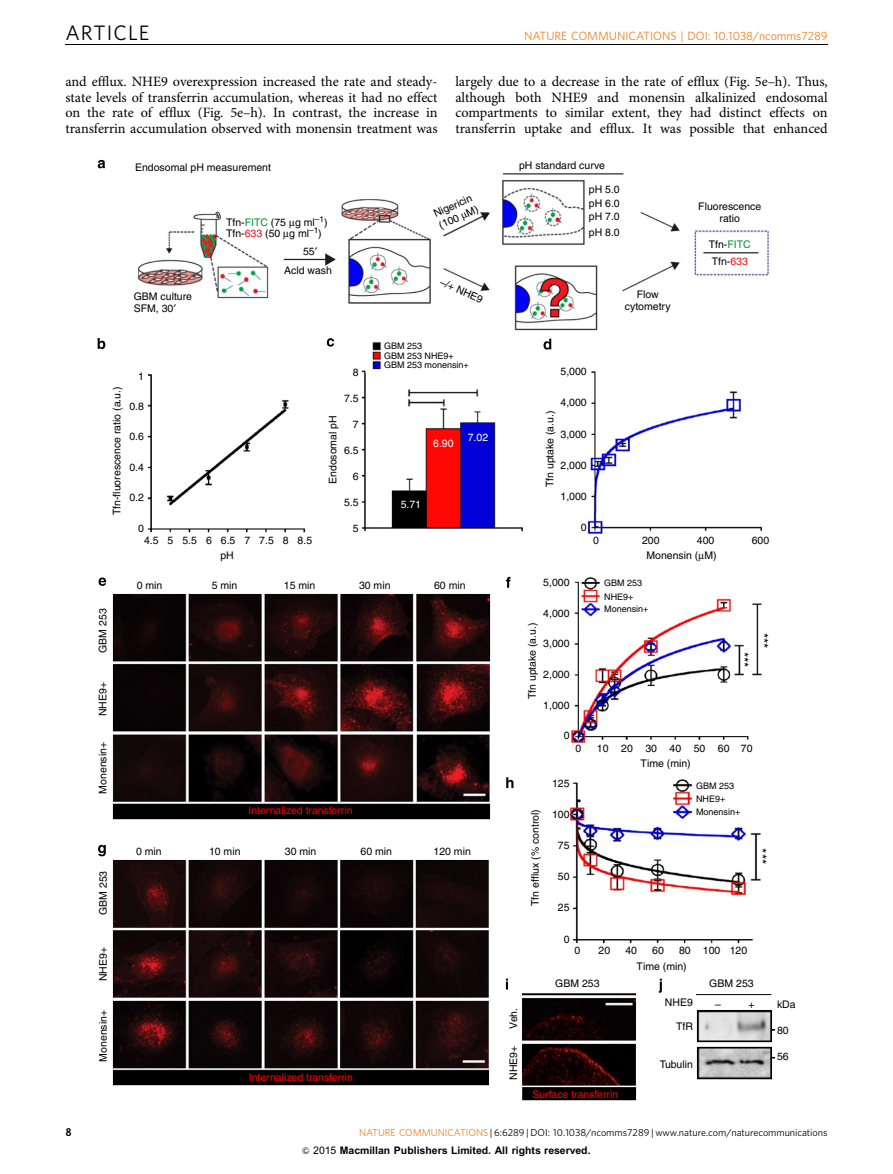
<style>
.page{position:relative;width:893px;height:1174px;background:#fff}
.page>*{position:absolute;margin:0;border:0;box-sizing:border-box;transform-origin:0 0}
.t1{font:20.85px "Adv O Tea 1 a 7398";letter-spacing:.055em;color:#000}
.t2{font:14.25px/15.8px "Adv OT1 ef 757 c 0";color:#000;text-align:justify}
.t3{font:13.5px "Helvetica";color:#000}
.t4{font:12px "Adv O Tea 1 a 7398";color:#f1801f}
.t5{font:10.8px "Adv T Tda 6 f 6 cb 8.B";color:#000}
.t6{font:10.5px/12.6px "Helvetica";color:#000}
.t7{font:10.5px "Helvetica";color:#f00}
.t8{font:10.5px "Adv PAD35";color:#000}
.t9{font:10.5px "Helvetica";color:#fff}
.t10{font:10.05px "Adv O Tea 1 a 7398";color:#000}
.t11{font:9px/9.6px "Helvetica";color:#000}
.s1{color:#009432}
.s2{color:#eb0e17}
.s3{color:#f1801f}
.s4{font-family:"Adv TA42"}
.s5{font-family:"Adv PAD33"}
</style>
<div class="page">
<img style="left:138px;top:173px;width:631px;height:157px">
<img style="left:147px;top:374px;width:158px;height:158px">
<img style="left:361px;top:342px;width:162px;height:190px">
<img style="left:112px;top:593px;width:378px;height:226px">
<img style="left:112px;top:859px;width:378px;height:226px">
<img style="left:570px;top:577px;width:192px;height:166px">
<img style="left:570px;top:779px;width:191px;height:164px">
<img style="left:522px;top:993px;width:114px;height:107px">
<img style="left:696px;top:1010px;width:79px;height:69px">
<img style="left:587px;top:371px;width:175px;height:163px">
<hr style="left:696px;top:994px;width:75px;height:1px;background:#000">
<svg style="left:98px;top:160px;width:7px;height:8px"></svg>
<svg style="left:98px;top:338px;width:7px;height:11px"></svg>
<svg style="left:327px;top:338px;width:7px;height:8px"></svg>
<svg style="left:543px;top:339px;width:8px;height:10px"></svg>
<svg style="left:99px;top:577px;width:7px;height:9px"></svg>
<svg style="left:506px;top:577px;width:5px;height:11px"></svg>
<svg style="left:98px;top:845px;width:8px;height:11px"></svg>
<svg style="left:506px;top:777px;width:7px;height:11px"></svg>
<svg style="left:506px;top:978px;width:2px;height:11px"></svg>
<svg style="left:659px;top:978px;width:3px;height:14px"></svg>
<hr style="left:65px;top:44px;width:763px;height:1px;background:#000">
<svg style="left:283px;top:220px;width:12px;height:19px"></svg>
<svg style="left:461px;top:212px;width:8px;height:9px"></svg>
<h1 class="t1" style="left:65px;top:25px;width:85px">ARTICLE</h1>
<p class="t4" style="left:524px;top:32px;width:305px">NATURE COMMUNICATIONS | DOI: 10.1038/ncomms7289</p>
<p class="t2" style="left:65px;top:75px;width:374px">and efflux. NHE9 overexpression increased the rate and steady&shy;state levels of transferrin accumulation, whereas it had no effect on the rate of efflux (Fig. 5e–h). In contrast, the increase in transferrin accumulation observed with monensin treatment was</p>
<p class="t2" style="left:455px;top:75px;width:374px">largely due to a decrease in the rate of efflux (Fig. 5e–h). Thus, although both NHE9 and monensin alkalinized endosomal compartments to similar extent, they had distinct effects on transferrin uptake and efflux. It was possible that enhanced</p>
<p class="t6" style="left:135px;top:162px;width:137px">Endosomal pH measurement</p>
<p class="t6" style="left:519px;top:160px;width:87px">pH standard curve</p>
<p class="t6" style="left:589px;top:184px;width:32px">pH 5.0</p>
<p class="t6" style="left:432px;top:209px;width:44px;rotate:-24deg">Nigericin (100 M)</p>
<p class="t6" style="left:589px;top:197px;width:32px">pH 6.0 pH 7.0</p>
<p class="t6" style="left:589px;top:227px;width:32px">pH 8.0</p>
<p class="t6" style="left:698px;top:201px;width:65px;text-align:center">Fluorescence ratio</p>
<p class="t6" style="left:226px;top:217px;width:103px;line-height:11.6px">Tfn-<span class="s1">FITC</span> (75 g ml<sup>–1</sup>)<br>Tfn-<span class="s2">633</span> (50 g ml<sup>–1</sup>)</p>
<p class="t6" style="left:709px;top:237px;width:43px;line-height:16.6px">Tfn-<span class="s1">FITC<br></span>Tfn-<span class="s2">633</span></p>
<p class="t6" style="left:284px;top:243px;width:49px;line-height:19.2px;text-align:center">55<br>Acld wash</p>
<p class="t6" style="left:134px;top:290px;width:60px">GBM culture<br>SFM, 30</p>
<p class="t6" style="left:443px;top:276px;width:47px;rotate:24deg">–/+ NHE9</p>
<p class="t6" style="left:625px;top:289px;width:47px;text-align:center">Flow cytometry</p>
<p class="t6" style="left:138px;top:370px;width:7px">1</p>
<p class="t6" style="left:353px;top:367px;width:7px">8</p>
<p class="t11" style="left:384px;top:341px;width:86px">GBM 253<br>GBM 253 NHE9+<br>GBM 253 monensin+</p>
<p class="t6" style="left:560px;top:366px;width:28px">5,000</p>
<p class="t6" style="left:111px;top:515px;width:130px;rotate:-90deg">Tfn-fluorescence ratio (a.u.)</p>
<p class="t6" style="left:129px;top:401px;width:16px">0.8</p>
<p class="t6" style="left:129px;top:431px;width:16px">0.6</p>
<p class="t6" style="left:129px;top:462px;width:16px">0.4</p>
<p class="t6" style="left:129px;top:492px;width:16px">0.2</p>
<p class="t6" style="left:344px;top:393px;width:16px">7.5</p>
<p class="t6" style="left:328px;top:484px;width:70px;rotate:-90deg">Endosomal pH</p>
<p class="t6" style="left:353px;top:419px;width:7px">7</p>
<p class="t6" style="left:344px;top:445px;width:16px">6.5</p>
<p class="t6" style="left:353px;top:471px;width:7px">6</p>
<p class="t6" style="left:344px;top:497px;width:16px">5.5</p>
<p class="t9" style="left:433px;top:439px;width:22px">6.90</p>
<p class="t9" style="left:468px;top:434px;width:22px">7.02</p>
<p class="t9" style="left:401px;top:500px;width:22px">5.71</p>
<p class="t6" style="left:560px;top:397px;width:28px">4,000</p>
<p class="t6" style="left:544px;top:487px;width:78px;rotate:-90deg">Tfn uptake (a.u.)</p>
<p class="t6" style="left:560px;top:428px;width:28px">3,000</p>
<p class="t6" style="left:560px;top:460px;width:28px">2,000</p>
<p class="t6" style="left:560px;top:491px;width:28px">1,000</p>
<p class="t6" style="left:138px;top:523px;width:7px">0</p>
<p class="t6" style="left:353px;top:523px;width:7px">5</p>
<p class="t6" style="left:581px;top:522px;width:7px">0</p>
<p class="t6" style="left:97px;top:653px;width:46px;rotate:-90deg">GBM 253</p>
<p class="t6" style="left:97px;top:716px;width:36px;rotate:-90deg">NHE9+</p>
<p class="t6" style="left:283px;top:535px;width:31px">8 8.5</p>
<p class="t6" style="left:220px;top:534px;width:55px;line-height:14.7px;text-indent:-76px">4.5 5 5.5 6 6.5 7 7.5 pH</p>
<p class="t6" style="left:137px;top:580px;width:27px">0 min</p>
<p class="t6" style="left:212px;top:580px;width:27px">5 min</p>
<p class="t6" style="left:284px;top:580px;width:33px">15 min</p>
<p class="t6" style="left:359px;top:580px;width:33px">30 min</p>
<p class="t6" style="left:434px;top:580px;width:33px">60 min</p>
<p class="t6" style="left:543px;top:577px;width:28px">5,000</p>
<p class="t6" style="left:543px;top:607px;width:28px">4,000</p>
<p class="t6" style="left:543px;top:638px;width:28px">3,000</p>
<p class="t6" style="left:543px;top:669px;width:28px">2,000</p>
<p class="t6" style="left:543px;top:699px;width:28px">1,000</p>
<p class="t6" style="left:564px;top:730px;width:7px">0</p>
<p class="t6" style="left:527px;top:699px;width:78px;rotate:-90deg">Tfn uptake (a.u.)</p>
<p class="t6" style="left:593px;top:534px;width:7px">0</p>
<p class="t6" style="left:646px;top:533px;width:72px;line-height:15.5px;text-indent:-4px">200<br>Monensin ( M)</p>
<p class="t6" style="left:697px;top:534px;width:19px">400</p>
<p class="t11" style="left:604px;top:576px;width:40px;line-height:14.5px">GBM 253<br>NHE9+</p>
<p class="t11" style="left:604px;top:605px;width:46px">Monensin+</p>
<p class="t6" style="left:752px;top:534px;width:19px">600</p>
<p class="t3" style="left:748px;top:651px;width:17px;rotate:90deg">***</p>
<p class="t3" style="left:768px;top:632px;width:17px;rotate:90deg">***</p>
<p class="t6" style="left:97px;top:793px;width:53px;rotate:-90deg">Monensin+</p>
<p class="t6" style="left:98px;top:915px;width:46px;rotate:-90deg">GBM 253</p>
<p class="t6" style="left:136px;top:845px;width:27px">0 min</p>
<p class="t7" style="left:248px;top:806px;width:106px">Internalized transferrin</p>
<p class="t6" style="left:209px;top:845px;width:33px">10 min</p>
<p class="t6" style="left:285px;top:845px;width:33px">30 min</p>
<p class="t6" style="left:361px;top:845px;width:33px">60 min</p>
<p class="t6" style="left:433px;top:845px;width:39px">120 min</p>
<p class="t6" style="left:530px;top:906px;width:98px;rotate:-90deg">Tfn efflux (% control)</p>
<p class="t6" style="left:575px;top:743px;width:7px">0</p>
<p class="t6" style="left:641px;top:742px;width:52px;line-height:14.2px;text-indent:-44px">10 20 30 40<br>Time (min)</p>
<p class="t6" style="left:694px;top:743px;width:60px">50 60 70</p>
<p class="t6" style="left:552px;top:778px;width:19px">125</p>
<p class="t6" style="left:552px;top:809px;width:19px">100</p>
<p class="t6" style="left:558px;top:840px;width:13px">75</p>
<p class="t6" style="left:558px;top:871px;width:13px">50</p>
<p class="t6" style="left:558px;top:902px;width:13px">25</p>
<p class="t11" style="left:696px;top:780px;width:46px;line-height:13px">GBM 253<br>NHE9+<br>Monensin+</p>
<p class="t3" style="left:766px;top:848px;width:17px;rotate:90deg">***</p>
<p class="t6" style="left:564px;top:933px;width:7px">0</p>
<p class="t6" style="left:98px;top:981px;width:36px;rotate:-90deg">NHE9+</p>
<p class="t6" style="left:98px;top:1061px;width:53px;rotate:-90deg">Monensin+</p>
<p class="t7" style="left:249px;top:1073px;width:106px">Internalized transferrin</p>
<p class="t6" style="left:508px;top:1028px;width:22px;rotate:-90deg">Veh.</p>
<p class="t6" style="left:508px;top:1080px;width:36px;rotate:-90deg">NHE9+</p>
<p class="t6" style="left:652px;top:945px;width:13px">60</p>
<p class="t6" style="left:679px;top:945px;width:13px">80</p>
<p class="t6" style="left:575px;top:945px;width:7px">0</p>
<p class="t6" style="left:598px;top:945px;width:13px">20</p>
<p class="t6" style="left:625px;top:945px;width:13px">40</p>
<p class="t6" style="left:555px;top:978px;width:46px">GBM 253</p>
<p class="t6" style="left:637px;top:961px;width:52px">Time (min)</p>
<p class="t6" style="left:665px;top:996px;width:30px">NHE9</p>
<p class="t6" style="left:676px;top:1020px;width:18px">TfR</p>
<p class="t6" style="left:660px;top:1058px;width:34px">Tubulin</p>
<p class="t6" style="left:703px;top:945px;width:46px">100 120</p>
<p class="t6" style="left:715px;top:974px;width:40px;line-height:20.2px;text-indent:-6px">GBM 253 –</p>
<p class="t6" style="left:749px;top:998px;width:8px">+</p>
<p class="t6" style="left:777px;top:998px;width:20px">kDa</p>
<p class="t6" style="left:777px;top:1024px;width:13px">80</p>
<p class="t6" style="left:777px;top:1050px;width:13px">56</p>
<p class="t7" style="left:533px;top:1090px;width:87px">Surface transferrin</p>
<p class="t5" style="left:65px;top:1128px;width:8px">8</p>
<p class="t10" style="left:359px;top:1128px;width:470px"><span class="s3">NATURE COMMUNICATIONS</span> | 6:6289 | DOI: 10.1038/ncomms7289 | www.nature.com/naturecommunications</p>
<p class="t8" style="left:302px;top:1146px;width:290px"><span class="s4">&amp;</span> <span class="s5">2015</span> Macmillan Publishers Limited. All rights reserved.</p>
</div>
